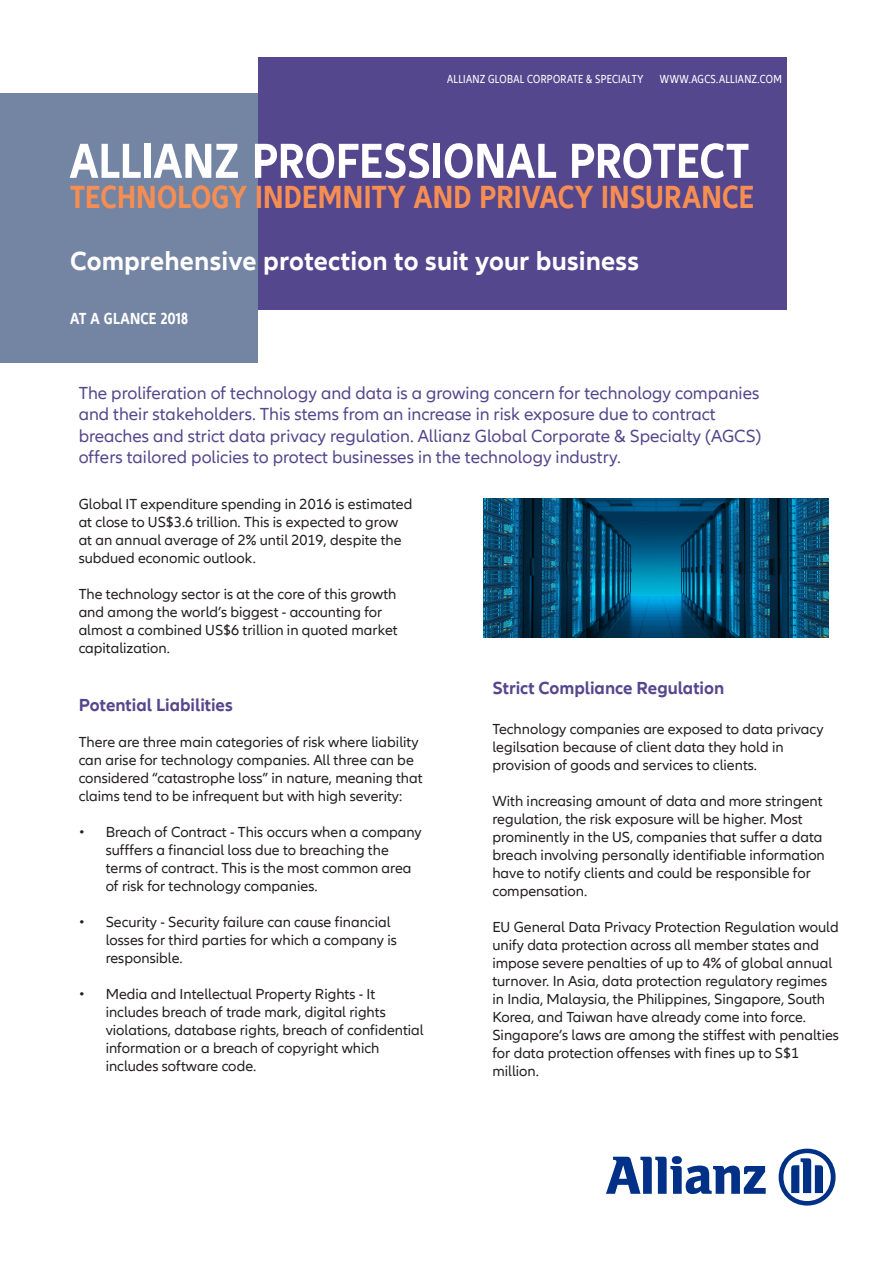
<style>
.page{position:relative;width:893px;height:1263px;background:#fff}
.page>*{position:absolute;margin:0;border:0;box-sizing:border-box;transform-origin:0 0}
.Headline_36pt{font:700 condensed 51px "Allianz Neo";color:#fff}
.Headline_36pt-2{font:700 condensed 33px "Allianz Neo";letter-spacing:.01em;color:#f68e53}
.Intro_10pt{font:700 27px "Allianz Neo";letter-spacing:.005em;color:#fff}
.t1{font:18px/21.6px "Allianz Neo";color:#55478d}
.t2{font:700 18px "Allianz Neo";color:#55478d}
.Intro_Caps_11pt{font:700 condensed 16.5px "Allianz Neo";letter-spacing:.015em;color:#fff}
.t3{font:15px/18px "Allianz Neo";color:#231f20}
.RunningTitle{font:condensed 12px "Allianz Neo";letter-spacing:.025em;color:#fff}
</style>
<div class="page">
<div style="left:258px;top:57px;width:528px;height:252px;background:#55478d"></div>
<div style="left:0;top:93px;width:258px;height:270px;background:#7484a3"></div>
<img style="left:483px;top:498px;width:345px;height:139px">
<svg style="left:606px;top:1156px;width:160px;height:38px"></svg>
<svg style="left:779px;top:1148px;width:57px;height:57px"></svg>
<p class="RunningTitle" style="left:447px;top:73px;width:198px">ALLIANZ GLOBAL CORPORATE &amp; SPECIALTY</p>
<p class="RunningTitle" style="left:660px;top:73px;width:123px">WWW.AGCS.ALLIANZ.COM</p>
<p class="Headline_36pt" style="left:70px;top:131px;width:681px">ALLIANZ PROFESSIONAL PROTECT</p>
<p class="Headline_36pt-2" style="left:70px;top:177px;width:686px">TECHNOLOGY INDEMNITY AND PRIVACY INSURANCE</p>
<p class="Intro_10pt" style="left:70px;top:245px;width:570px">Comprehensive protection to suit your business</p>
<p class="Intro_Caps_11pt" style="left:70px;top:309px;width:120px">AT A GLANCE 2018</p>
<p class="t1" style="left:79px;top:382px;width:684px">The proliferation of technology and data is a growing concern for technology companies and their stakeholders. This stems from an increase in risk exposure due to contract breaches and strict data privacy regulation. Allianz Global Corporate &amp; Specialty (AGCS) offers tailored policies to protect businesses in the technology industry.</p>
<p class="t3" style="left:79px;top:495px;width:335px">Global IT expenditure spending in 2016 is estimated at close to US$3.6 trillion. This is expected to grow at an annual average of 2% until 2019, despite the subdued economic outlook.</p>
<p class="t3" style="left:79px;top:585px;width:321px">The technology sector is at the core of this growth and among the world’s biggest - accounting for almost a combined US$6 trillion in quoted market capitalization.</p>
<p class="t2" style="left:79px;top:694px;width:156px">Potential Liabilities</p>
<p class="t3" style="left:79px;top:733px;width:345px">There are three main categories of risk where liability can arise for technology companies. All three can be considered “catastrophe loss” in nature, meaning that claims tend to be infrequent but with high severity:</p>
<p class="t3" style="left:106px;top:823px;width:317px;text-indent:-27px">• Breach of Contract - This occurs when a company sufffers a financial loss due to breaching the terms of contract. This is the most common area of risk for technology companies.</p>
<p class="t3" style="left:106px;top:913px;width:293px;text-indent:-27px">• Security - Security failure can cause financial losses for third parties for which a company is responsible.</p>
<p class="t3" style="left:106px;top:985px;width:320px;text-indent:-27px">• Media and Intellectual Property Rights - It includes breach of trade mark, digital rights violations, database rights, breach of confidential information or a breach of copyright which includes software code.</p>
<p class="t2" style="left:492px;top:678px;width:233px">Strict Compliance Regulation</p>
<p class="t3" style="left:492px;top:720px;width:333px">Technology companies are exposed to data privacy legilsation because of client data they hold in provision of goods and services to clients.</p>
<p class="t3" style="left:492px;top:792px;width:334px">With increasing amount of data and more stringent regulation, the risk exposure will be higher. Most prominently in the US, companies that suffer a data breach involving personally identifiable information have to notify clients and could be responsible for compensation.</p>
<p class="t3" style="left:492px;top:918px;width:348px">EU General Data Privacy Protection Regulation would unify data protection across all member states and impose severe penalties of up to 4% of global annual turnover. In Asia, data protection regulatory regimes in India, Malaysia, the Philippines, Singapore, South Korea, and Taiwan have already come into force.<br>Singapore’s laws are among the stiffest with penalties for data protection offenses with fines up to S$1 million.</p>
</div>
